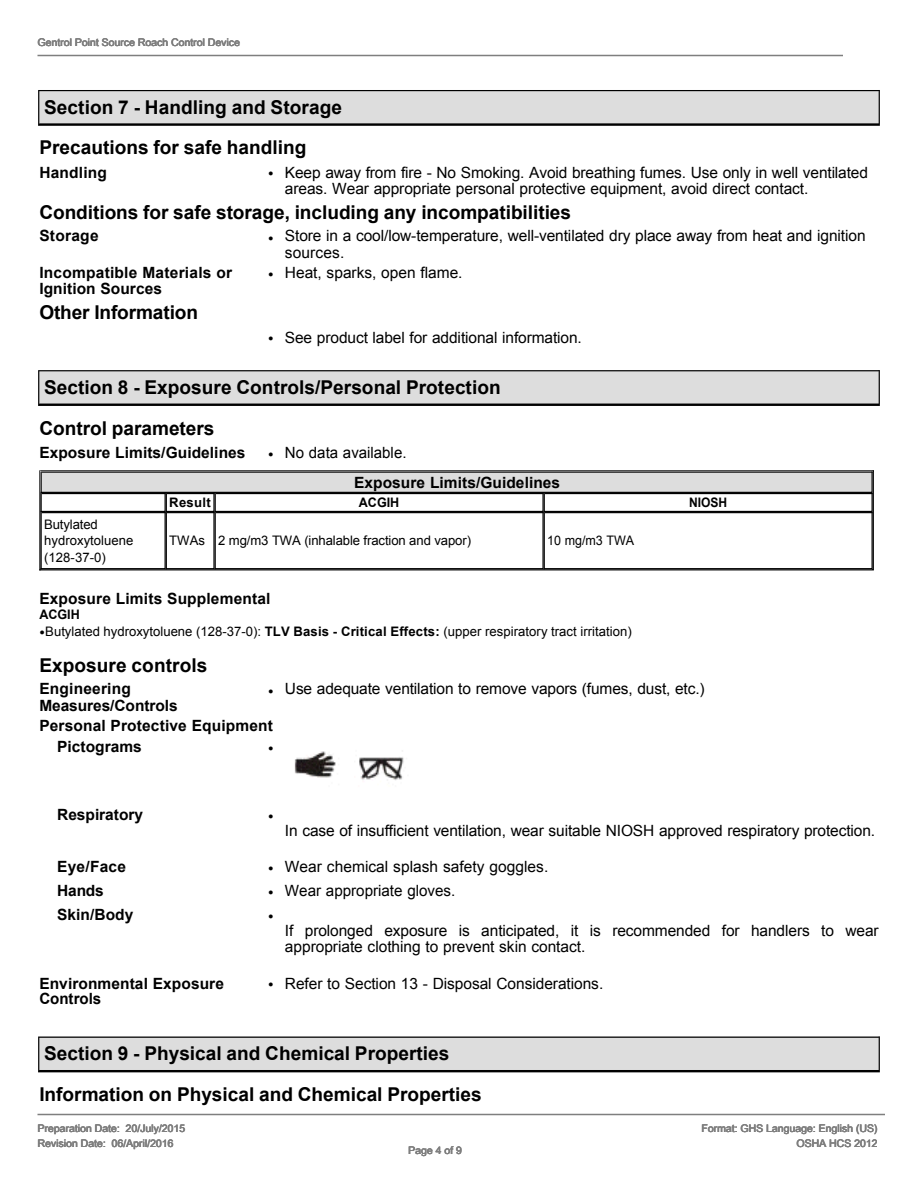
<style>
.page{position:relative;width:918px;height:1188px;background:#fff}
.page>*{position:absolute;margin:0;border:0;box-sizing:border-box;transform-origin:0 0}
.t1{font:700 19.05px/40.5px "Arial";color:#000}
.t2{font:15.45px/15.5px "Arial";letter-spacing:-.005em;color:#000}
.t3{font:700 15.45px/15.5px "Arial";letter-spacing:.005em;color:#000}
.t4{font:13.05px/16.6px "Arial";color:#000}
.t5{font:700 13.05px "Arial";color:#000;scale:.96 1}
.t6{font:13.05px "Arial";color:#000;scale:.95 1}
.t7{font:700 13.05px "Arial";color:#000}
.t8{font:700 13.05px "Arial";color:#000;scale:.92 1}
.t9{font:10.5px/15px "Arial Unicode MS";color:#7f7f7f}
.s1{font-size:15.45px}
.s2{font-weight:700}
</style>
<div class="page">
<svg style="left:39px;top:470px;width:835px;height:101px;background:#666"></svg>
<svg style="left:38px;top:90px;width:842px;height:36px;background:#c6c6c6"></svg>
<svg style="left:38px;top:370px;width:842px;height:36px;background:#c6c6c6"></svg>
<svg style="left:40px;top:471px;width:833px;height:99px"></svg>
<img style="left:294px;top:751px;width:42px;height:27px">
<img style="left:359px;top:750px;width:45px;height:30px">
<svg style="left:38px;top:1037px;width:842px;height:35px;background:#cacaca"></svg>
<hr style="left:38px;top:55px;width:805px;height:1px;background:#7f7f7f">
<hr style="left:38px;top:1114px;width:847px;height:1px;background:#7f7f7f">
<p class="t9" style="left:38px;top:34px;width:204px">Gentrol Point Source Roach Control Device</p>
<p class="t1" style="left:39px;top:87px;width:304px">Section 7 - Handling and Storage<br>Precautions for safe handling</p>
<p class="t3" style="left:39px;top:165px;width:69px">Handling</p>
<p class="t2" style="left:285px;top:165px;width:585px;text-indent:-17px">• Keep away from fire - No Smoking. Avoid breathing fumes. Use only in well ventilated areas. Wear appropriate personal protective equipment, avoid direct contact.</p>
<p class="t1" style="left:39px;top:192px;width:533px">Conditions for safe storage, including any incompatibilities</p>
<p class="t3" style="left:39px;top:228px;width:61px">Storage</p>
<p class="t2" style="left:285px;top:228px;width:582px;line-height:16.6px;text-indent:-17px">• Store in a cool/low-temperature, well-ventilated dry place away from heat and ignition sources.</p>
<p class="t3" style="left:39px;top:265px;width:194px">Incompatible Materials or<br>Ignition Sources</p>
<p class="t2" style="left:268px;top:265px;width:196px">• Heat, sparks, open flame.</p>
<p class="t1" style="left:39px;top:292px;width:160px">Other Information</p>
<p class="t2" style="left:268px;top:330px;width:315px">• See product label for additional information.</p>
<p class="t1" style="left:39px;top:367px;width:463px">Section 8 - Exposure Controls/Personal Protection<br>Control parameters</p>
<p class="t3" style="left:39px;top:445px;width:208px">Exposure Limits/Guidelines</p>
<p class="t2" style="left:268px;top:445px;width:140px">• No data available.</p>
<p class="t3" style="left:354px;top:475px;width:208px">Exposure Limits/Guidelines</p>
<p class="t7" style="left:169px;top:495px;width:43px">Result</p>
<p class="t5" style="left:359px;top:495px;width:44px">ACGIH</p>
<p class="t8" style="left:689px;top:495px;width:43px">NIOSH</p>
<p class="t4" style="left:44px;top:516px;width:91px">Butylated hydroxytoluene (128-37-0)</p>
<p class="t4" style="left:169px;top:533px;width:303px">TWAs 2 mg/m3 TWA (inhalable fraction and vapor)</p>
<p class="t6" style="left:547px;top:534px;width:93px">10 mg/m3 TWA</p>
<p class="t3" style="left:39px;top:591px;width:233px">Exposure Limits Supplemental</p>
<p class="t5" style="left:39px;top:608px;width:44px">ACGIH</p>
<p class="t4" style="left:39px;top:623px;width:594px"><span class="s1">•</span>Butylated hydroxytoluene (128-37-0): <span class="s2">TLV Basis - Critical Effects:</span> (upper respiratory tract irritation)</p>
<p class="t1" style="left:39px;top:645px;width:170px">Exposure controls</p>
<p class="t3" style="left:39px;top:681px;width:140px;line-height:16.6px">Engineering<br>Measures/Controls</p>
<p class="t2" style="left:268px;top:681px;width:438px">• Use adequate ventilation to remove vapors (fumes, dust, etc.)</p>
<p class="t3" style="left:57px;top:716px;width:217px;line-height:20.2px;text-indent:-18px">Personal Protective Equipment<br>Pictograms</p>
<p class="t2" style="left:268px;top:741px;width:7px">•</p>
<p class="t3" style="left:57px;top:807px;width:87px">Respiratory</p>
<p class="t2" style="left:268px;top:809px;width:7px">•</p>
<p class="t2" style="left:285px;top:823px;width:592px">In case of insufficient ventilation, wear suitable NIOSH approved respiratory protection.</p>
<p class="t3" style="left:57px;top:859px;width:70px">Eye/Face</p>
<p class="t2" style="left:268px;top:859px;width:282px">• Wear chemical splash safety goggles.</p>
<p class="t3" style="left:57px;top:883px;width:48px">Hands</p>
<p class="t2" style="left:268px;top:883px;width:189px">• Wear appropriate gloves.</p>
<p class="t3" style="left:57px;top:907px;width:78px">Skin/Body</p>
<p class="t2" style="left:268px;top:909px;width:7px">•</p>
<p class="t2" style="left:285px;top:923px;width:595px">If prolonged exposure is anticipated, it is recommended for handlers to wear appropriate clothing to prevent skin contact.</p>
<p class="t3" style="left:39px;top:976px;width:186px">Environmental Exposure<br>Controls</p>
<p class="t2" style="left:268px;top:976px;width:337px">• Refer to Section 13 - Disposal Considerations.</p>
<p class="t1" style="left:39px;top:1034px;width:444px">Section 9 - Physical and Chemical Properties<br>Information on Physical and Chemical Properties</p>
<p class="t9" style="left:38px;top:1120px;width:149px">Preparation Date: 20/July/2015<br>Revision Date: 06/April/2016</p>
<p class="t9" style="left:701px;top:1120px;width:178px;text-align:right">Format: GHS Language: English (US)<br>OSHA HCS 2012</p>
<p class="t9" style="left:408px;top:1143px;width:55px">Page 4 of 9</p>
</div>
